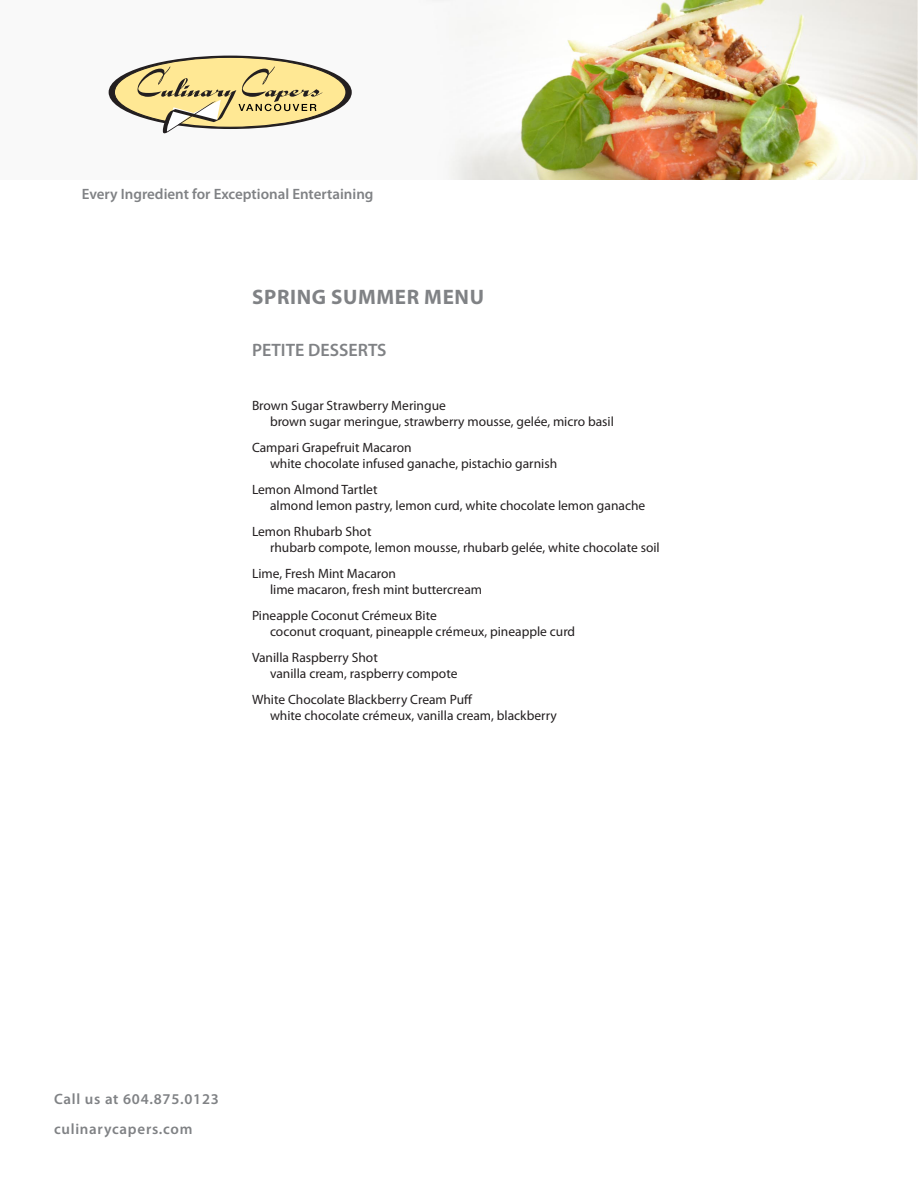
<style>
.page{position:relative;width:918px;height:1188px;background:#fff}
.page>*{position:absolute;margin:0;border:0;box-sizing:border-box;transform-origin:0 0}
.section_head{font:700 21px "Myriad Pro";letter-spacing:.03em;color:#808285}
.head_2{font:600 18px "Myriad Pro";color:#808285}
.tel___web{font:600 15px "Myriad Pro";color:#808285}
.tel___web-2{font:600 15px "Myriad Pro";letter-spacing:.05em;color:#808285}
.menu_item_2nd_line{font:13.5px "Myriad Pro";color:#231f20}
.menu_items{font:13.5px "Myriad Pro";color:#231f20}
</style>
<div class="page">
<img style="left:108px;top:0;width:810px;height:180px">
<div style="left:109px;top:56px;width:243px;height:73px;background:#231f20;border-radius:50%"></div>
<div style="left:114px;top:57px;width:232px;height:70px;background:#ffe894;border-radius:50%"></div>
<svg style="left:137px;top:67px;width:185px;height:66px"></svg>
<p class="tel___web" style="left:82px;top:185px;width:293px">Every Ingredient for Exceptional Entertaining</p>
<p class="section_head" style="left:252px;top:285px;width:233px">SPRING SUMMER MENU</p>
<p class="head_2" style="left:252px;top:339px;width:136px">PETITE DESSERTS</p>
<p class="menu_items" style="left:252px;top:398px;width:195px">Brown Sugar Strawberry Meringue</p>
<p class="menu_item_2nd_line" style="left:270px;top:414px;width:345px">brown sugar meringue, strawberry mousse, gelée, micro basil</p>
<p class="menu_items" style="left:252px;top:440px;width:161px">Campari Grapefruit Macaron</p>
<p class="menu_item_2nd_line" style="left:270px;top:456px;width:289px">white chocolate infused ganache, pistachio garnish</p>
<p class="menu_items" style="left:252px;top:482px;width:127px">Lemon Almond Tartlet</p>
<p class="menu_item_2nd_line" style="left:270px;top:498px;width:377px">almond lemon pastry, lemon curd, white chocolate lemon ganache</p>
<p class="menu_items" style="left:252px;top:524px;width:121px">Lemon Rhubarb Shot</p>
<p class="menu_item_2nd_line" style="left:270px;top:540px;width:391px">rhubarb compote, lemon mousse, rhubarb gelée, white chocolate soil</p>
<p class="menu_items" style="left:252px;top:566px;width:146px">Lime, Fresh Mint Macaron</p>
<p class="menu_item_2nd_line" style="left:270px;top:582px;width:214px">lime macaron, fresh mint buttercream</p>
<p class="menu_items" style="left:252px;top:608px;width:186px">Pineapple Coconut Crémeux Bite</p>
<p class="menu_item_2nd_line" style="left:270px;top:624px;width:307px">coconut croquant, pineapple crémeux, pineapple curd</p>
<p class="menu_items" style="left:252px;top:650px;width:127px">Vanilla Raspberry Shot</p>
<p class="menu_item_2nd_line" style="left:270px;top:666px;width:189px">vanilla cream, raspberry compote</p>
<p class="menu_items" style="left:252px;top:692px;width:222px">White Chocolate Blackberry Cream Puff</p>
<p class="menu_item_2nd_line" style="left:270px;top:708px;width:288px">white chocolate crémeux, vanilla cream, blackberry</p>
<p class="tel___web-2" style="left:54px;top:1090px;width:166px">Call us at 604.875.0123</p>
<p class="tel___web-2" style="left:54px;top:1120px;width:140px">culinarycapers.com</p>
</div>
